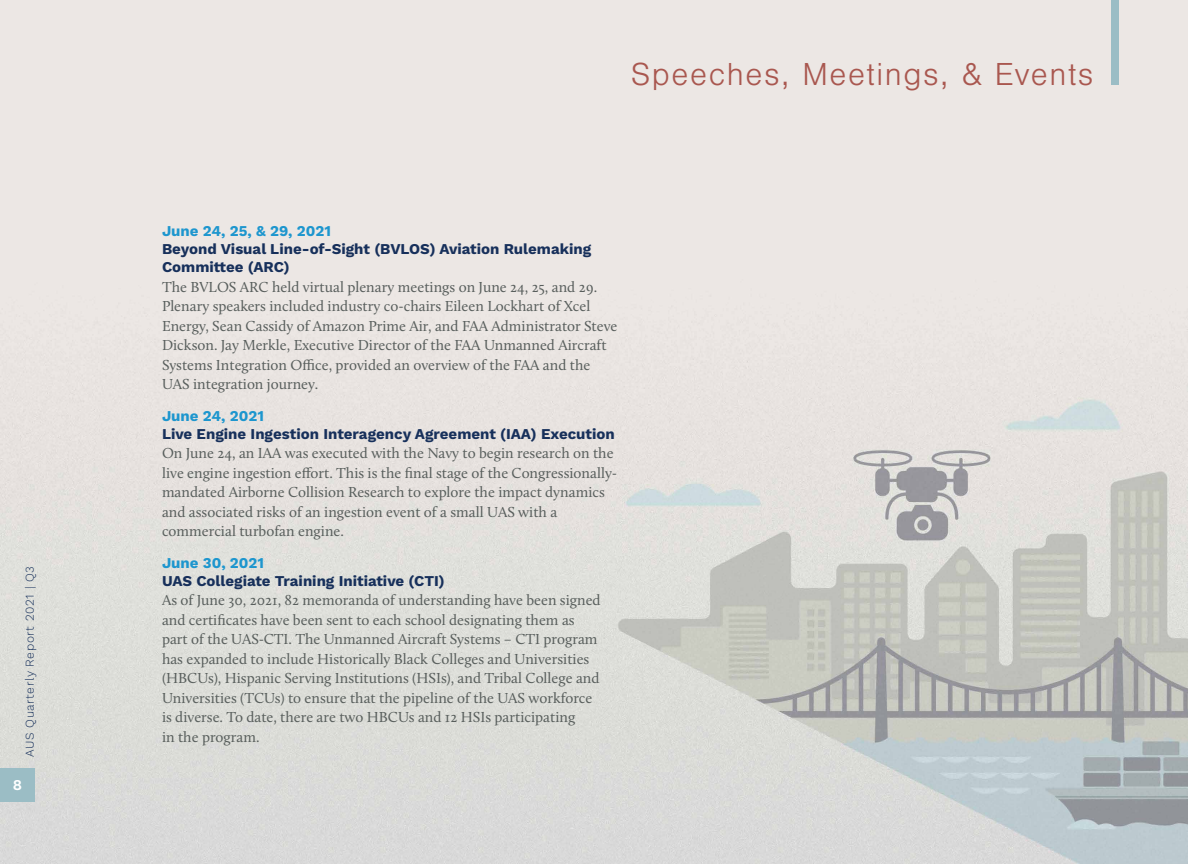
<style>
.page{position:relative;width:1188px;height:864px;background:#fff}
.page>*{position:absolute;margin:0;border:0;box-sizing:border-box;transform-origin:0 0}
.t1{font:300 33px "Nimbus San";letter-spacing:.05em;color:#a9574f}
.t2{font:15px/19.5px "Calluna";color:#585e5c}
.t3{font:700 15px/18px "Work Sans";color:#17305b}
.t4{font:700 15px "Work Sans";color:#1d96ce}
.t5{font:600 15px "Work Sans";color:#fff}
.t6{font:300 12px "Work Sans";letter-spacing:.05em;color:#17305b}
</style>
<div class="page">
<img style="left:0;top:0;width:1188px;height:864px">
<div style="left:0;top:768px;width:35px;height:33px;background:#9bbdc5"></div>
<div style="left:1112px;top:0;width:7px;height:84px;background:#9bbdc5"></div>
<p class="t6" style="left:23px;top:757px;width:193px;rotate:-90deg">AUS Quarterly Report 2021 | Q3</p>
<p class="t5" style="left:13px;top:776px;width:11px">8</p>
<h1 class="t1" style="left:631px;top:57px;width:464px">Speeches, Meetings, &amp; Events</h1>
<h2 class="t4" style="left:162px;top:222px;width:171px">June 24, 25, &amp; 29, 2021</h2>
<p class="t3" style="left:162px;top:241px;width:431px">Beyond Visual Line-of-Sight (BVLOS) Aviation Rulemaking<br>Commitee (ARC)</p>
<p class="t2" style="left:162px;top:277px;width:457px">The BVLOS ARC held virtual plenary meetings on June 24, 25, and 29.<br>Plenary speakers included industry co-chairs Eileen Lockhart of Xcel Energy, Sean Cassidy of Amazon Prime Air, and FAA Administrator Steve Dickson. Jay Merkle, Executive Director of the FAA Unmanned Aircraft Systems Integration Ofce, provided an overview of the FAA and the UAS integration journey.</p>
<h2 class="t4" style="left:162px;top:407px;width:104px">June 24, 2021</h2>
<p class="t3" style="left:162px;top:425px;width:454px">Live Engine Ingestion Interagency Agreement (IAA) Execution</p>
<p class="t2" style="left:162px;top:443px;width:457px">On June 24, an IAA was executed with the Navy to begin research on the live engine ingestion efort. This is the fnal stage of the Congressionally&shy;mandated Airborne Collision Research to explore the impact dynamics and associated risks of an ingestion event of a small UAS with a commercial turbofan engine.</p>
<h2 class="t4" style="left:162px;top:554px;width:104px">June 30, 2021</h2>
<p class="t3" style="left:162px;top:572px;width:284px">UAS Collegiate Training Initiative (CTI)</p>
<p class="t2" style="left:162px;top:590px;width:440px">As of June 30, 2021, 82 memoranda of understanding have been signed and certifcates have been sent to each school designating them as part of the UAS-CTI. The Unmanned Aircraft Systems – CTI program has expanded to include Historically Black Colleges and Universities (HBCUs), Hispanic Serving Institutions (HSIs), and Tribal College and Universities (TCUs) to ensure that the pipeline of the UAS workforce is diverse. To date, there are two HBCUs and 12 HSIs participating<br>in the program.</p>
</div>
